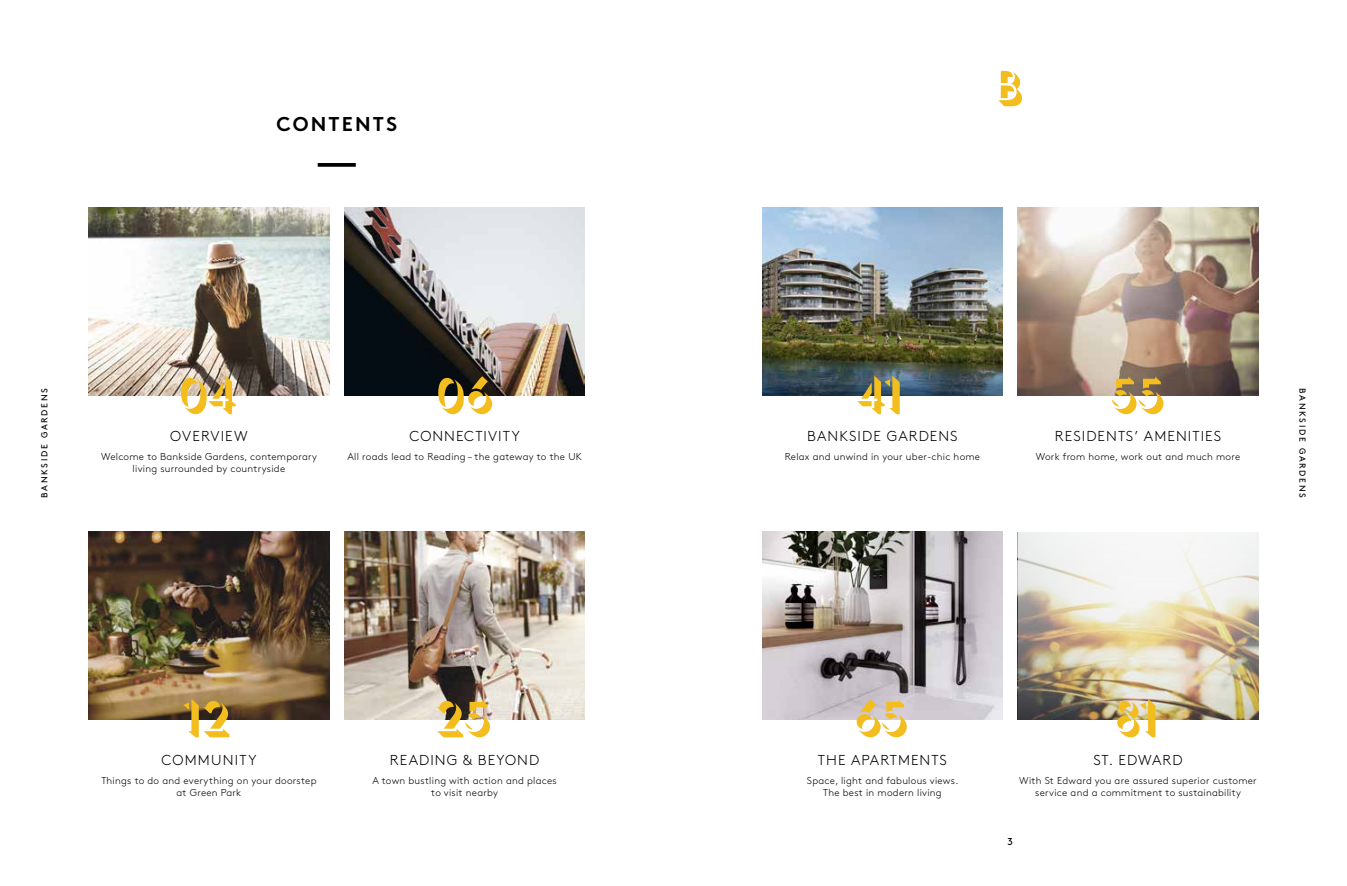
<style>
.page{position:relative;width:1347px;height:886px;background:#fff}
.page>*{position:absolute;margin:0;border:0;box-sizing:border-box;transform-origin:0 0}
.t1{font:50px "Umbra BT";color:#f3bd1e}
.t2{font:700 20px "Brown Std";letter-spacing:.11em;color:#000}
.t3{font:300 14.38px "Brown Std";letter-spacing:.075em;color:#000}
.t4{font:300 10px/12px "Brown Std";letter-spacing:.025em;color:#000;text-align:center}
.t5{font:10px "Brown Std";color:#000}
.t6{font:8.75px "Brown Std";letter-spacing:.2em;color:#000}
</style>
<div class="page">
<img style="left:1017px;top:532px;width:241px;height:187px">
<img style="left:89px;top:208px;width:240px;height:187px">
<img style="left:344px;top:208px;width:241px;height:187px">
<img style="left:762px;top:532px;width:240px;height:187px">
<img style="left:762px;top:208px;width:240px;height:187px">
<img style="left:1017px;top:208px;width:241px;height:187px">
<img style="left:344px;top:532px;width:241px;height:187px">
<img style="left:89px;top:532px;width:240px;height:187px">
<svg style="left:318px;top:163px;width:38px;height:4px"></svg>
<svg style="left:998px;top:71px;width:24px;height:35px"></svg>
<h2 class="t2" style="left:276px;top:112px;width:122px">CONTENTS</h2>
<h1 class="t1" style="left:179px;top:363px;width:59px">04</h1>
<h1 class="t1" style="left:857px;top:363px;width:49px">41</h1>
<h1 class="t1" style="left:436px;top:363px;width:58px">06</h1>
<h1 class="t1" style="left:1111px;top:363px;width:55px">55</h1>
<p class="t6" style="left:39px;top:498px;width:112px;rotate:-90deg">BANKSIDE GARDENS</p>
<p class="t6" style="left:1307px;top:388px;width:112px;rotate:90deg">BANKSIDE GARDENS</p>
<h3 class="t3" style="left:170px;top:428px;width:79px">OVERVIEW</h3>
<p class="t4" style="left:101px;top:450px;width:217px">Welcome to Bankside Gardens, contemporary living surrounded by countryside</p>
<h3 class="t3" style="left:409px;top:428px;width:112px">CONNECTIVITY</h3>
<p class="t4" style="left:347px;top:450px;width:236px">All roads lead to Reading – the gateway to the UK</p>
<h3 class="t3" style="left:807px;top:428px;width:152px">BANKSIDE GARDENS</h3>
<p class="t4" style="left:784px;top:451px;width:197px">Relax and unwind in your uber-chic home</p>
<h3 class="t3" style="left:1054px;top:428px;width:168px">RESIDENTS’ AMENITIES</h3>
<p class="t4" style="left:1035px;top:451px;width:206px">Work from home, work out and much more</p>
<h1 class="t1" style="left:185px;top:686px;width:48px">12</h1>
<h3 class="t3" style="left:161px;top:752px;width:97px">COMMUNITY</h3>
<p class="t4" style="left:101px;top:775px;width:217px">Things to do and everything on your doorstep at Green Park</p>
<h1 class="t1" style="left:437px;top:686px;width:55px">25</h1>
<h3 class="t3" style="left:390px;top:752px;width:151px">READING &amp; BEYOND</h3>
<p class="t4" style="left:372px;top:775px;width:186px">A town bustling with action and places to visit nearby</p>
<h1 class="t1" style="left:854px;top:686px;width:55px">65</h1>
<h3 class="t3" style="left:818px;top:752px;width:130px">THE APARTMENTS</h3>
<p class="t4" style="left:807px;top:775px;width:153px">Space, light and fabulous views.<br>The best in modern living</p>
<h1 class="t1" style="left:1115px;top:686px;width:47px">81</h1>
<h3 class="t3" style="left:1093px;top:752px;width:91px">ST. EDWARD</h3>
<p class="t4" style="left:1019px;top:775px;width:239px">With St Edward you are assured superior customer service and a commitment to sustainability</p>
<p class="t5" style="left:1007px;top:836px;width:7px">3</p>
</div>
